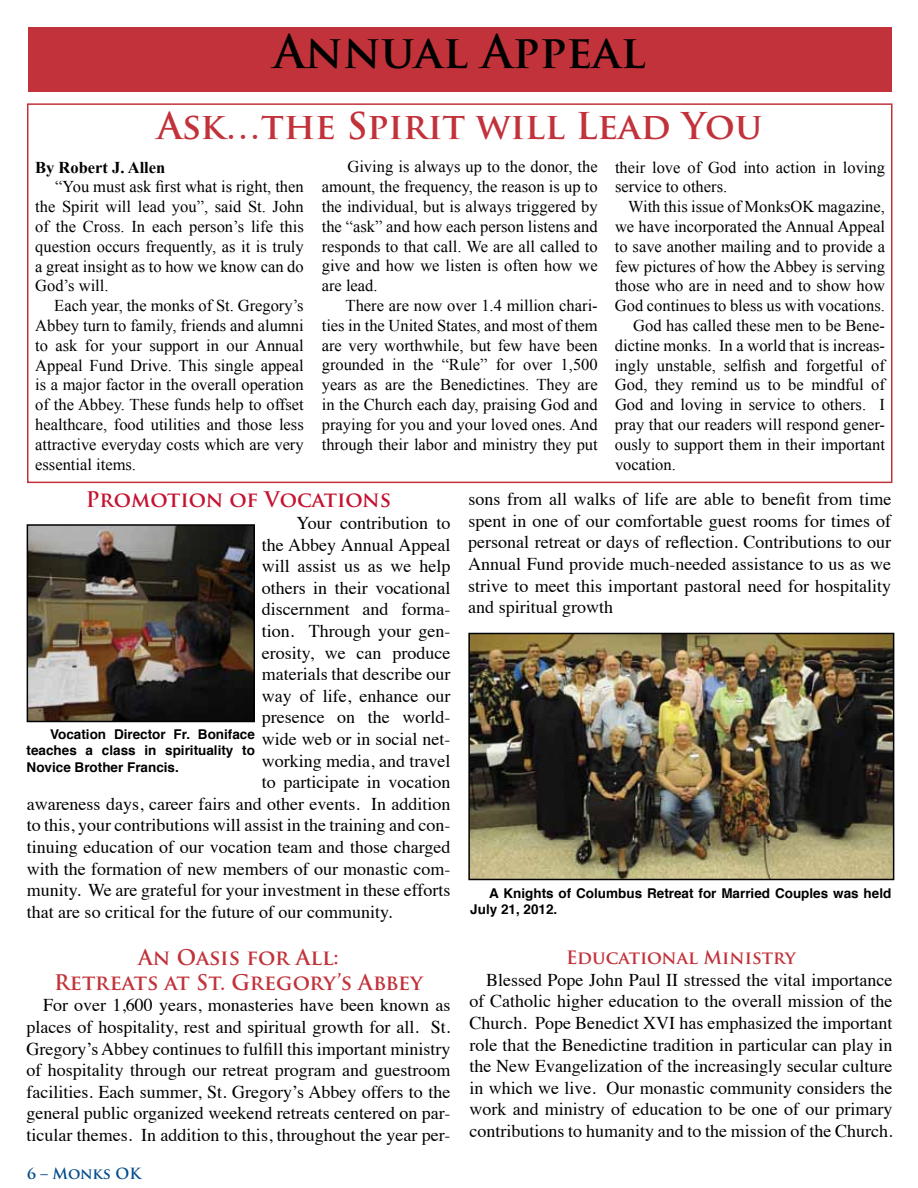
<style>
.page{position:relative;width:918px;height:1188px;background:#fff}
.page>*{position:absolute;margin:0;border:0;box-sizing:border-box;transform-origin:0 0}
.t1{font:700 45px "Trajan Pro";color:#000}
.t2{font:700 36px "Trajan Pro";color:#c2323a}
.t3{font:700 21px/25.2px "Trajan Pro";color:#c2323a;text-align:center}
.t4{font:700 21px "Trajan Pro";letter-spacing:-.005em;color:#c41230}
.t5{font:18px/21.6px "Times";color:#000;text-align:justify}
.t6{font:700 18px "Trajan Pro";color:#c2323a}
.t7{font:16.5px/19.8px "Times New Roman";color:#000;text-align:justify}
.t8{font:700 16.5px "Times New Roman";color:#000}
.t9{font:700 15px "Trajan Pro";letter-spacing:-.005em;color:#004b8d}
.t10{font:700 13.5px/16.2px "Helvetica";color:#000}
</style>
<div class="page">
<div style="left:27px;top:103px;width:865px;height:380px;border:2px solid #c2323a"></div>
<div style="left:28px;top:27px;width:864px;height:65px;background:#c2323a"></div>
<img style="left:471px;top:636px;width:420px;height:241px">
<div style="left:468px;top:633px;width:426px;height:247px;border:2px solid #000"></div>
<img style="left:30px;top:527px;width:222px;height:192px">
<div style="left:27px;top:524px;width:228px;height:198px;border:2px solid #000"></div>
<h1 class="t1" style="left:274px;top:23px;width:373px">Annual Appeal</h1>
<h2 class="t2" style="left:157px;top:103px;width:607px">Ask…the Spirit will Lead You</h2>
<p class="t8" style="left:35px;top:156px;width:132px">By Robert J. Allen</p>
<p class="t7" style="left:35px;top:177px;width:270px;text-indent:20px">“You must ask first what is right, then the Spirit will lead you”, said St. John of the Cross. In each person’s life this question occurs frequently, as it is truly a great insight as to how we know can do God’s will.</p>
<p class="t7" style="left:35px;top:296px;width:270px;text-indent:19px">Each year, the monks of St. Gregory’s Abbey turn to family, friends and alumni to ask for your support in our Annual Appeal Fund Drive. This single appeal is a major factor in the overall operation of the Abbey. These funds help to offset healthcare, food utilities and those less attractive everyday costs which are very essential items.</p>
<p class="t7" style="left:322px;top:157px;width:278px;text-indent:26px">Giving is always up to the donor, the amount, the frequency, the reason is up to the individual, but is always triggered by the “ask” and how each person listens and responds to that call. We are all called to give and how we listen is often how we are lead.</p>
<p class="t7" style="left:322px;top:295px;width:278px;text-indent:24px">There are now over 1.4 million chari&shy;ties in the United States, and most of them are very worthwhile, but few have been grounded in the “Rule” for over 1,500 years as are the Benedictines. They are in the Church each day, praising God and praying for you and your loved ones. And through their labor and ministry they put</p>
<p class="t7" style="left:615px;top:157px;width:272px">their love of God into action in loving service to others.</p>
<p class="t7" style="left:628px;top:197px;width:258px">With this issue of MonksOK magazine,</p>
<p class="t7" style="left:615px;top:216px;width:271px">we have incorporated the Annual Appeal</p>
<p class="t7" style="left:615px;top:236px;width:272px">to save another mailing and to provide a</p>
<p class="t7" style="left:615px;top:256px;width:271px">few pictures of how the Abbey is serving</p>
<p class="t7" style="left:615px;top:276px;width:271px">those who are in need and to show how</p>
<p class="t7" style="left:615px;top:296px;width:272px">God continues to bless us with vocations.</p>
<p class="t7" style="left:633px;top:315px;width:253px">God has called these men to be Bene-</p>
<p class="t7" style="left:615px;top:335px;width:272px">dictine monks. In a world that is increas-</p>
<p class="t7" style="left:615px;top:355px;width:272px">ingly unstable, selfish and forgetful of</p>
<p class="t7" style="left:615px;top:375px;width:272px">God, they remind us to be mindful of</p>
<p class="t7" style="left:615px;top:395px;width:271px">God and loving in service to others. I</p>
<p class="t7" style="left:615px;top:414px;width:272px">pray that our readers will respond gener-</p>
<p class="t7" style="left:615px;top:434px;width:272px">ously to support them in their important</p>
<p class="t7" style="left:615px;top:454px;width:62px">vocation.</p>
<p class="t4" style="left:86px;top:487px;width:307px">Promotion of Vocations</p>
<p class="t5" style="left:297px;top:511px;width:155px">Your contribution to</p>
<p class="t5" style="left:262px;top:532px;width:190px">the Abbey Annual Appeal</p>
<p class="t5" style="left:262px;top:554px;width:190px">will assist us as we help</p>
<p class="t5" style="left:262px;top:575px;width:190px">others in their vocational</p>
<p class="t5" style="left:262px;top:597px;width:190px">discernment and forma-</p>
<p class="t5" style="left:262px;top:619px;width:190px">tion. Through your gen-</p>
<p class="t5" style="left:262px;top:640px;width:190px">erosity, we can produce</p>
<p class="t5" style="left:262px;top:662px;width:190px">materials that describe our</p>
<p class="t5" style="left:262px;top:683px;width:190px">way of life, enhance our</p>
<p class="t5" style="left:262px;top:705px;width:190px">presence on the world-</p>
<p class="t5" style="left:262px;top:727px;width:190px">wide web or in social net-</p>
<p class="t5" style="left:262px;top:748px;width:190px">working media, and travel</p>
<p class="t5" style="left:262px;top:770px;width:190px">to participate in vocation</p>
<p class="t5" style="left:27px;top:791px;width:425px">awareness days, career fairs and other events. In addition</p>
<p class="t5" style="left:27px;top:813px;width:425px">to this, your contributions will assist in the training and con-</p>
<p class="t5" style="left:27px;top:835px;width:425px">tinuing education of our vocation team and those charged</p>
<p class="t5" style="left:27px;top:856px;width:425px">with the formation of new members of our monastic com-</p>
<p class="t5" style="left:27px;top:878px;width:425px">munity. We are grateful for your investment in these efforts</p>
<p class="t5" style="left:27px;top:899px;width:367px">that are so critical for the future of our community.</p>
<p class="t3" style="left:54px;top:945px;width:370px">An Oasis for All:<br>Retreats at St. Gregory’s Abbey</p>
<p class="t5" style="left:27px;top:993px;width:425px;text-indent:17px">For over 1,600 years, monasteries have been known as places of hospitality, rest and spiritual growth for all. St.<br>Gregory’s Abbey continues to fulfill this important ministry of hospitality through our retreat program and guestroom facilities. Each summer, St. Gregory’s Abbey offers to the general public organized weekend retreats centered on par&shy;ticular themes. In addition to this, throughout the year per-</p>
<p class="t10" style="left:27px;top:726px;width:230px;text-align:justify;text-indent:24px">Vocation Director Fr. Boniface teaches a class in spirituality to Novice Brother Francis.</p>
<p class="t9" style="left:27px;top:1164px;width:115px">6 – Monks OK</p>
<p class="t5" style="left:468px;top:487px;width:425px">sons from all walks of life are able to benefit from time spent in one of our comfortable guest rooms for times of personal retreat or days of reflection. Contributions to our Annual Fund provide much-needed assistance to us as we strive to meet this important pastoral need for hospitality and spiritual growth</p>
<p class="t10" style="left:470px;top:885px;width:423px;text-indent:19px">A Knights of Columbus Retreat for Married Couples was held<br>July 21, 2012.</p>
<p class="t6" style="left:566px;top:946px;width:231px">Educational Ministry</p>
<p class="t5" style="left:470px;top:967px;width:425px;text-indent:16px">Blessed Pope John Paul II stressed the vital importance of Catholic higher education to the overall mission of the Church. Pope Benedict XVI has emphasized the important role that the Benedictine tradition in particular can play in the New Evangelization of the increasingly secular culture in which we live. Our monastic community considers the work and ministry of education to be one of our primary contributions to humanity and to the mission of the Church.</p>
</div>
